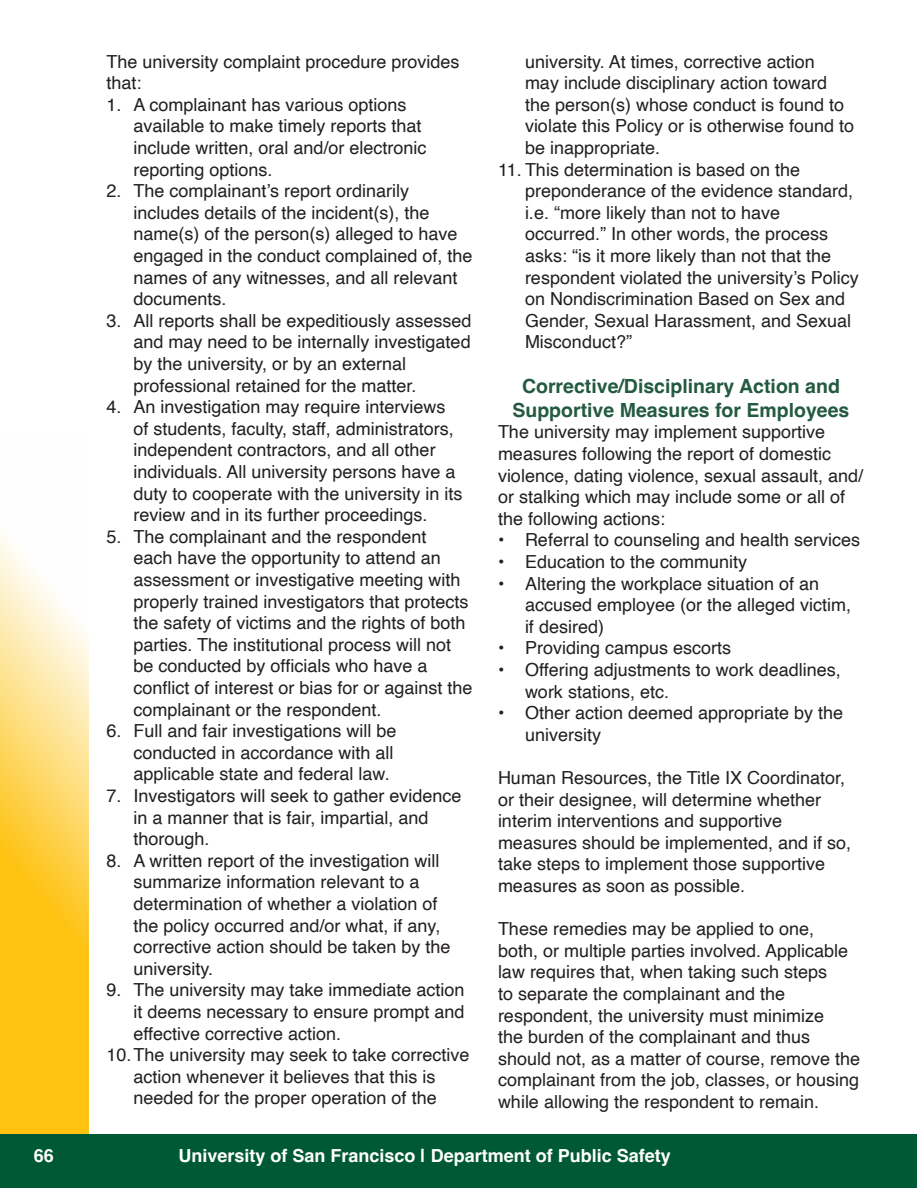
<style>
.page{position:relative;width:918px;height:1188px;background:#fff}
.page>*{position:absolute;margin:0;border:0;box-sizing:border-box;transform-origin:0 0}
._2_Section_2-gr_ctr{font:700 19.5px/23.4px "Helvetica";color:#235a41;text-align:center}
.t1{font:18px/21.6px "Helvetica";color:#231f20}
.t2{font:700 18px "Helvetica";color:#fff}
</style>
<div class="page">
<div style="left:0;top:1134px;width:916px;height:54px;background:#005935"></div>
<svg style="left:0;top:534px;width:89px;height:600px;background:#fed661"></svg>
<p class="t1" style="left:106px;top:51px;width:355px">The university complaint procedure provides that:</p>
<p class="t1" style="left:134px;top:94px;width:295px;text-indent:-27px">1. A complainant has various options available to make timely reports that include written, oral and/or electronic reporting options.</p>
<p class="t1" style="left:134px;top:181px;width:341px;text-indent:-27px">2. The complainant’s report ordinarily includes details of the incident(s), the name(s) of the person(s) alleged to have engaged in the conduct complained of, the names of any witnesses, and all relevant documents.</p>
<p class="t1" style="left:134px;top:310px;width:340px;text-indent:-27px">3. All reports shall be expeditiously assessed and may need to be internally investigated by the university, or by an external professional retained for the matter.</p>
<p class="t1" style="left:134px;top:397px;width:331px;text-indent:-27px">4. An investigation may require interviews of students, faculty, staff, administrators, independent contractors, and all other individuals. All university persons have a duty to cooperate with the university in its review and in its further proceedings.</p>
<p class="t1" style="left:134px;top:526px;width:340px;text-indent:-27px">5. The complainant and the respondent<br>each have the opportunity to attend an assessment or investigative meeting with properly trained investigators that protects the safety of victims and the rights of both parties. The institutional process will not be conducted by officials who have a conflict of interest or bias for or against the complainant or the respondent.</p>
<p class="t1" style="left:134px;top:721px;width:265px;text-indent:-27px">6. Full and fair investigations will be conducted in accordance with all applicable state and federal law.</p>
<p class="t1" style="left:134px;top:785px;width:330px;text-indent:-27px">7. Investigators will seek to gather evidence in a manner that is fair, impartial, and thorough.</p>
<p class="t1" style="left:134px;top:850px;width:319px;text-indent:-27px">8. A written report of the investigation will summarize information relevant to a determination of whether a violation of the policy occurred and/or what, if any, corrective action should be taken by the university.</p>
<p class="t1" style="left:134px;top:980px;width:333px;text-align:justify;text-indent:-27px">9. The university may take immediate action it deems necessary to ensure prompt and effective corrective action.</p>
<p class="t1" style="left:106px;top:1045px;width:365px;text-align:center">10.The university may seek to take corrective action whenever it believes that this is needed for the proper operation of the</p>
<p class="t1" style="left:525px;top:51px;width:331px">university. At times, corrective action<br>may include disciplinary action toward the person(s) whose conduct is found to violate this Policy or is otherwise found to be inappropriate.</p>
<p class="t1" style="left:525px;top:159px;width:335px;text-indent:-27px">11. This determination is based on the preponderance of the evidence standard, i.e. “more likely than not to have occurred.” In other words, the process asks: “is it more likely than not that the respondent violated the university’s Policy on Nondiscrimination Based on Sex and Gender, Sexual Harassment, and Sexual Misconduct?”</p>
<h3 class="_2_Section_2-gr_ctr" style="left:512px;top:377px;width:339px">Corrective/Disciplinary Action and<br>Supportive Measures for Employees</h3>
<p class="t1" style="left:498px;top:422px;width:367px">The university may implement supportive measures following the report of domestic violence, dating violence, sexual assault, and/ or stalking which may include some or all of the following actions:</p>
<p class="t1" style="left:498px;top:530px;width:364px">• Referral to counseling and health services</p>
<p class="t1" style="left:498px;top:551px;width:251px">• Education to the community</p>
<p class="t1" style="left:525px;top:573px;width:328px;text-indent:-27px">• Altering the workplace situation of an accused employee (or the alleged victim, if desired)</p>
<p class="t1" style="left:498px;top:638px;width:235px">• Providing campus escorts</p>
<p class="t1" style="left:525px;top:659px;width:317px;text-indent:-27px">• Offering adjustments to work deadlines, work stations, etc.</p>
<p class="t1" style="left:525px;top:703px;width:320px;text-indent:-27px">• Other action deemed appropriate by the university</p>
<p class="t1" style="left:498px;top:767px;width:355px">Human Resources, the Title IX Coordinator, or their designee, will determine whether interim interventions and supportive measures should be implemented, and if so, take steps to implement those supportive measures as soon as possible.</p>
<p class="t1" style="left:498px;top:919px;width:364px">These remedies may be applied to one,<br>both, or multiple parties involved. Applicable law requires that, when taking such steps<br>to separate the complainant and the respondent, the university must minimize<br>the burden of the complainant and thus should not, as a matter of course, remove the complainant from the job, classes, or housing while allowing the respondent to remain.</p>
<p class="t2" style="left:34px;top:1145px;width:22px">66</p>
<p class="t2" style="left:179px;top:1145px;width:494px">University of San Francisco | Department of Public Safety</p>
</div>
